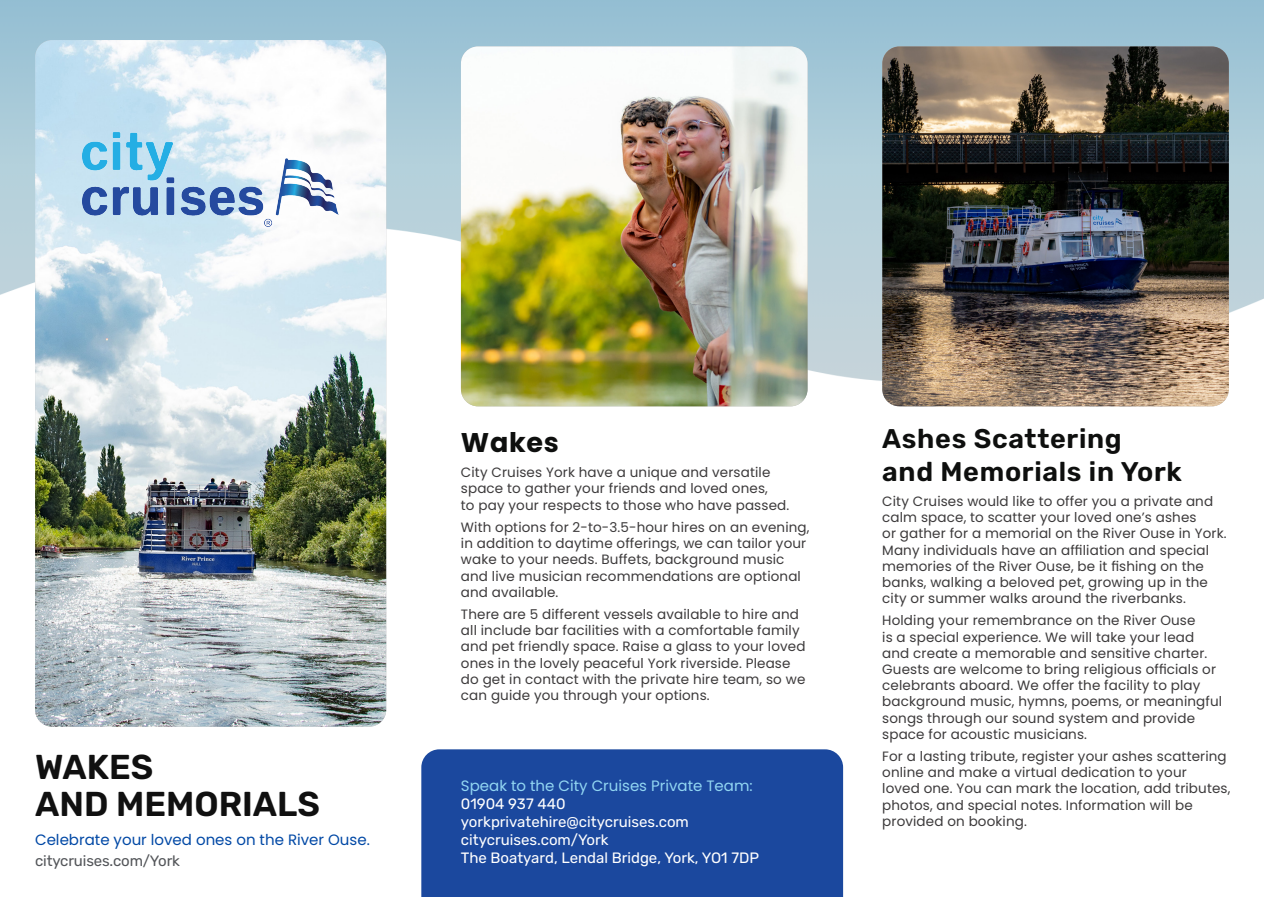
<style>
.page{position:relative;width:1264px;height:897px;background:#fff}
.page>*{position:absolute;margin:0;border:0;box-sizing:border-box;transform-origin:0 0}
.t1{font:600 34.5px "Rubik";color:#101010}
.t2{font:600 27px "Rubik";letter-spacing:.025em;color:#0e0f0e}
.t3{font:700 27px "Poppins";letter-spacing:.025em;color:#0e0f0e}
.t4{font:15px "Rubik";color:#fff}
.t5{font:15px "Poppins";color:#0048a5}
.t6{font:15px "Poppins";color:#92d6f2}
.t7{font:15px "Rubik";letter-spacing:-.01em;color:#535559}
.t8{font:13.5px/16.2px "Poppins";letter-spacing:.01em;color:#3c3a3b}
</style>
<div class="page">
<img style="left:0;top:226px;width:1264px;height:670px">
<div style="left:421px;top:749px;width:422px;height:147px;background:#1b489e"></div>
<img style="left:35px;top:40px;width:351px;height:686px">
<img style="left:882px;top:46px;width:346px;height:360px">
<img style="left:461px;top:46px;width:346px;height:360px">
<img style="left:82px;top:132px;width:257px;height:94px">
<p class="t1" style="left:35px;top:747px;width:120px">WAKES</p>
<p class="t1" style="left:35px;top:785px;width:286px">AND MEMORIALS</p>
<p class="t5" style="left:35px;top:830px;width:336px">Celebrate your loved ones on the River Ouse.</p>
<p class="t7" style="left:35px;top:852px;width:146px">citycruises.com/York</p>
<p class="t3" style="left:461px;top:427px;width:99px">Wakes</p>
<p class="t8" style="left:461px;top:464px;width:311px">City Cruises York have a unique and versatile space to gather your friends and loved ones,</p>
<p class="t8" style="left:461px;top:497px;width:330px">to pay your respects to those who have passed.</p>
<p class="t8" style="left:461px;top:519px;width:350px">With options for 2-to-3.5-hour hires on an evening, in addition to daytime offerings, we can tailor your wake to your needs. Buffets, background music and live musician recommendations are optional and available.</p>
<p class="t8" style="left:461px;top:606px;width:346px">There are 5 different vessels available to hire and all include bar facilities with a comfortable family and pet friendly space. Raise a glass to your loved ones in the lovely peaceful York riverside. Please do get in contact with the private hire team, so we can guide you through your options.</p>
<p class="t6" style="left:461px;top:777px;width:293px">Speak to the City Cruises Private Team:</p>
<p class="t4" style="left:461px;top:795px;width:106px">01904 937 440</p>
<p class="t4" style="left:461px;top:813px;width:229px">yorkprivatehire@citycruises.com</p>
<p class="t4" style="left:461px;top:831px;width:149px">citycruises.com/York</p>
<p class="t4" style="left:461px;top:849px;width:299px">The Boatyard, Lendal Bridge, York, YO1 7DP</p>
<p class="t2" style="left:882px;top:424px;width:241px">Ashes Scattering</p>
<p class="t2" style="left:882px;top:456px;width:301px">and Memorials in York</p>
<p class="t8" style="left:882px;top:493px;width:332px">City Cruises would like to offer you a private and calm space, to scatter your loved one’s ashes</p>
<p class="t8" style="left:882px;top:525px;width:346px">or gather for a memorial on the River Ouse in York.<br>Many individuals have an affiliation and special memories of the River Ouse, be it fishing on the banks, walking a beloved pet, growing up in the</p>
<p class="t8" style="left:882px;top:590px;width:305px">city or summer walks around the riverbanks.</p>
<p class="t8" style="left:882px;top:612px;width:341px">Holding your remembrance on the River Ouse<br>is a special experience. We will take your lead and create a memorable and sensitive charter.<br>Guests are welcome to bring religious officials or celebrants aboard. We offer the facility to play background music, hymns, poems, or meaningful songs through our sound system and provide space for acoustic musicians.</p>
<p class="t8" style="left:882px;top:748px;width:346px">For a lasting tribute, register your ashes scattering online and make a virtual dedication to your</p>
<p class="t8" style="left:882px;top:780px;width:350px">loved one. You can mark the location, add tributes, photos, and special notes. Information will be provided on booking.</p>
</div>
